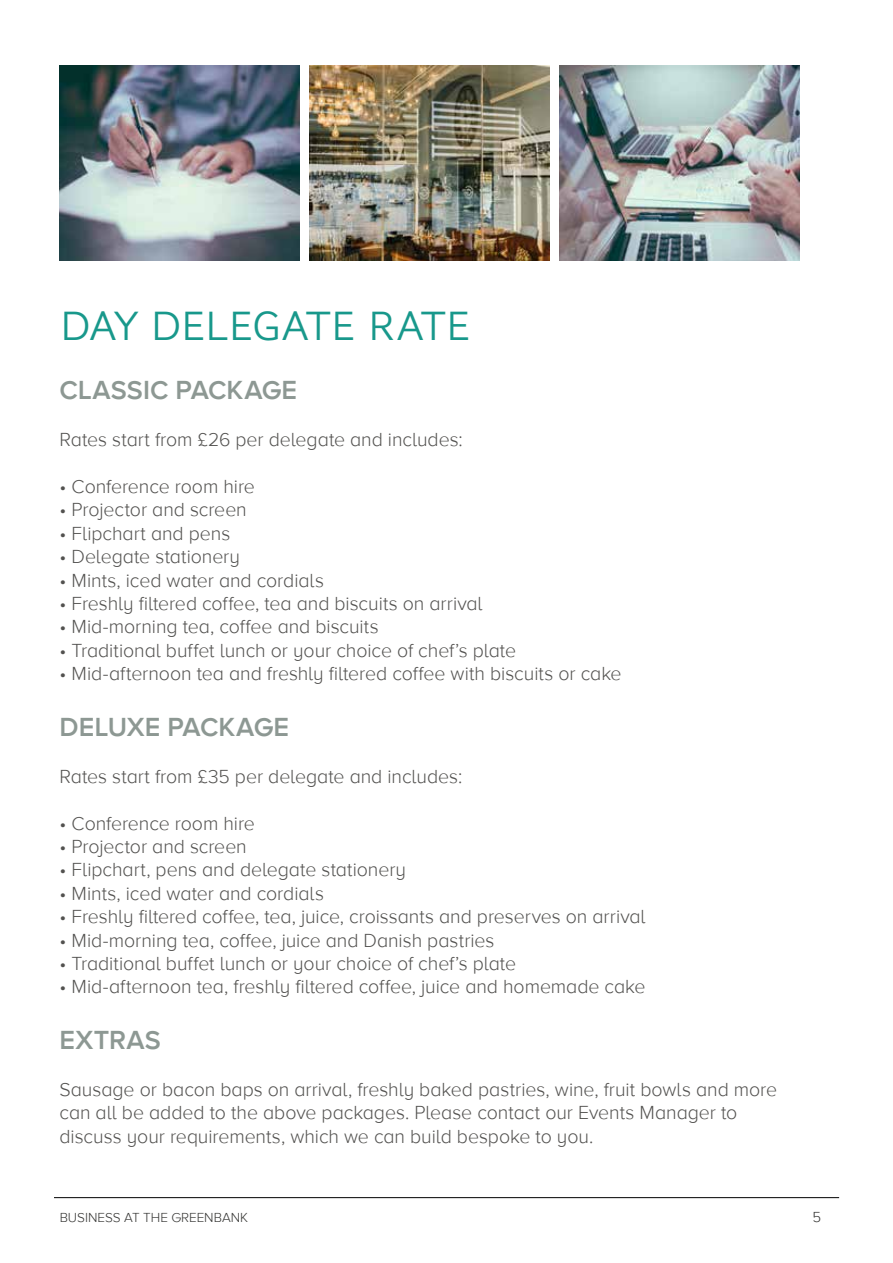
<style>
.page{position:relative;width:893px;height:1263px;background:#fff}
.page>*{position:absolute;margin:0;border:0;box-sizing:border-box;transform-origin:0 0}
.t1{font:300 42px "AW Conqueror Sans";letter-spacing:-.04em;color:#18988b}
.t2{font:600 27px "Proxima Nova A";letter-spacing:.005em;color:#8d9893}
.t3{font:300 19.5px/23.4px "Proxima Nova A";letter-spacing:-.005em;color:#52514f}
.t4{font:300 15px "Proxima Nova A";color:#323230}
.t5{font:300 13.5px "Proxima Nova A";color:#323230}
</style>
<div class="page">
<hr style="left:54px;top:1197px;width:785px;height:1px;background:#000">
<img style="left:60px;top:66px;width:239px;height:195px">
<img style="left:309px;top:66px;width:240px;height:195px">
<img style="left:559px;top:66px;width:240px;height:195px">
<h1 class="t1" style="left:60px;top:311px;width:414px">DAY DELEGATE RATE</h1>
<h2 class="t2" style="left:60px;top:379px;width:239px">CLASSIC PACKAGE</h2>
<p class="t3" style="left:60px;top:429px;width:405px">Rates start from £26 per delegate and includes:</p>
<p class="t3" style="left:60px;top:476px;width:197px">• Conference room hire</p>
<p class="t3" style="left:60px;top:499px;width:189px">• Projector and screen</p>
<p class="t3" style="left:60px;top:523px;width:172px">• Flipchart and pens</p>
<p class="t3" style="left:60px;top:546px;width:182px">• Delegate stationery</p>
<p class="t3" style="left:60px;top:569px;width:266px">• Mints, iced water and cordials</p>
<p class="t3" style="left:60px;top:591px;width:425px">• Freshly filtered coffee, tea and biscuits on arrival</p>
<p class="t3" style="left:60px;top:616px;width:321px">• Mid-morning tea, coffee and biscuits</p>
<p class="t3" style="left:60px;top:640px;width:458px">• Traditional buffet lunch or your choice of chef’s plate</p>
<p class="t3" style="left:60px;top:662px;width:564px">• Mid-afternoon tea and freshly filtered coffee with biscuits or cake</p>
<h2 class="t2" style="left:60px;top:716px;width:231px">DELUXE PACKAGE</h2>
<p class="t3" style="left:60px;top:766px;width:404px">Rates start from £35 per delegate and includes:</p>
<p class="t3" style="left:60px;top:812px;width:197px">• Conference room hire</p>
<p class="t3" style="left:60px;top:836px;width:189px">• Projector and screen</p>
<p class="t3" style="left:60px;top:859px;width:348px">• Flipchart, pens and delegate stationery</p>
<p class="t3" style="left:60px;top:883px;width:266px">• Mints, iced water and cordials</p>
<p class="t3" style="left:60px;top:905px;width:588px">• Freshly filtered coffee, tea, juice, croissants and preserves on arrival</p>
<p class="t3" style="left:60px;top:929px;width:437px">• Mid-morning tea, coffee, juice and Danish pastries</p>
<p class="t3" style="left:60px;top:953px;width:458px">• Traditional buffet lunch or your choice of chef’s plate</p>
<p class="t3" style="left:60px;top:975px;width:587px">• Mid-afternoon tea, freshly filtered coffee, juice and homemade cake</p>
<h2 class="t2" style="left:60px;top:1029px;width:103px">EXTRAS</h2>
<p class="t3" style="left:60px;top:1079px;width:719px">Sausage or bacon baps on arrival, freshly baked pastries, wine, fruit bowls and more can all be added to the above packages. Please contact our Events Manager to discuss your requirements, which we can build bespoke to you.</p>
<p class="t5" style="left:60px;top:1212px;width:190px">BUSINESS AT THE GREENBANK</p>
<p class="t4" style="left:813px;top:1211px;width:10px">5</p>
</div>
